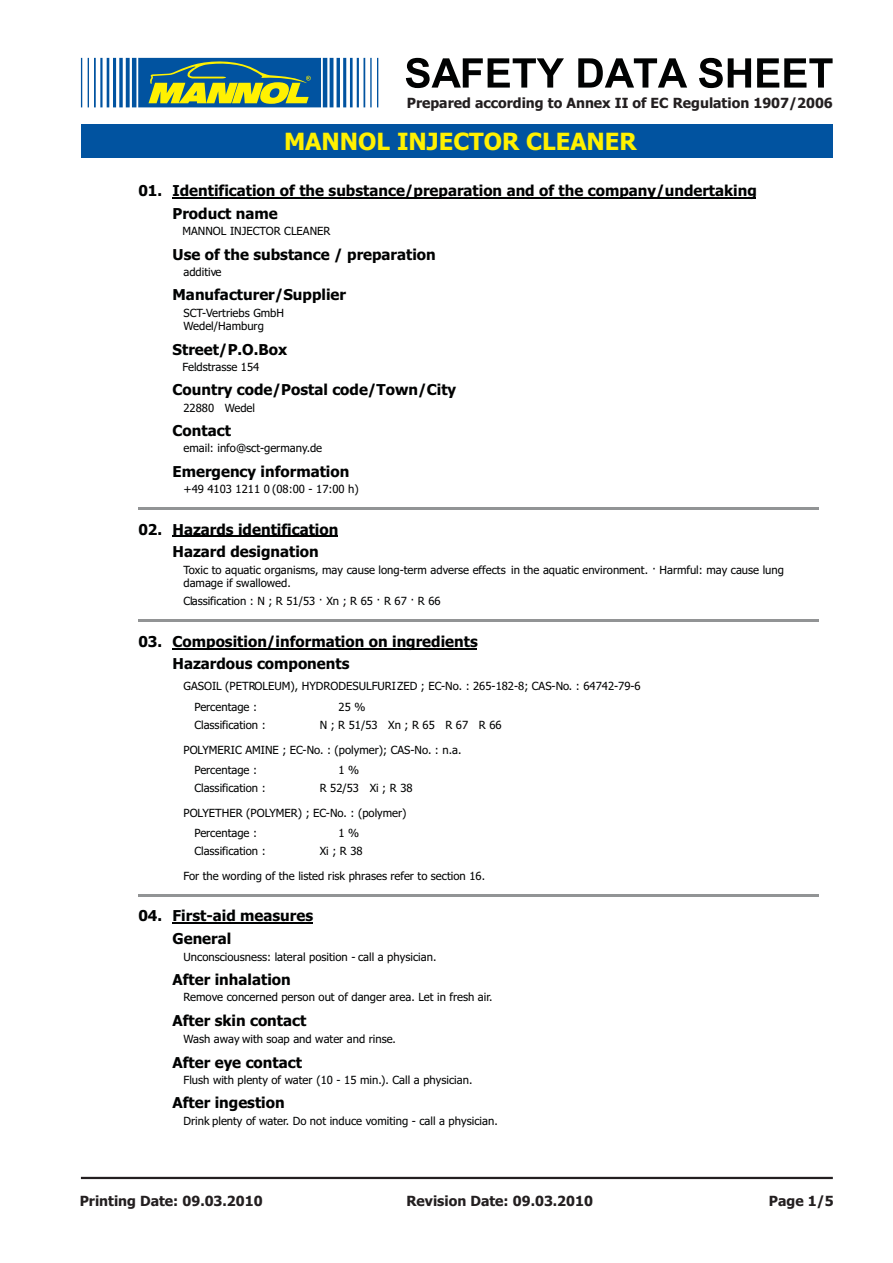
<style>
.page{position:relative;width:893px;height:1263px;background:#fff}
.page>*{position:absolute;margin:0;border:0;box-sizing:border-box;transform-origin:0 0}
.t1{font:700 23.7px "Tahoma";color:#fff101}
.t2{font:700 15px/22.6px "Tahoma";color:#010202}
.t3{font:700 13.95px "Tahoma";color:#231f20}
.t4{font:11.25px/13.6px "Tahoma";color:#010202}
</style>
<div class="page">
<hr style="left:172px;top:197px;width:584px;height:2px;background:#010202">
<hr style="left:138px;top:507px;width:680px;height:3px;background:#929495">
<hr style="left:172px;top:536px;width:166px;height:1px;background:#010202">
<hr style="left:138px;top:620px;width:680px;height:2px;background:#929495">
<hr style="left:172px;top:648px;width:305px;height:1px;background:#010202">
<hr style="left:138px;top:894px;width:680px;height:3px;background:#929495">
<hr style="left:172px;top:923px;width:141px;height:1px;background:#010202">
<svg style="left:406px;top:58px;width:426px;height:30px"></svg>
<svg style="left:81px;top:58px;width:297px;height:49px"></svg>
<div style="left:81px;top:124px;width:751px;height:34px;background:#0153a0"></div>
<hr style="left:81px;top:1177px;width:751px;height:2px;background:#231f20">
<p class="t3" style="left:407px;top:97px;width:427px">Prepared according to Annex II of EC Regulation 1907/2006</p>
<h1 class="t1" style="left:284px;top:132px;width:354px">MANNOL INJECTOR CLEANER</h1>
<h2 class="t2" style="left:172px;top:181px;width:586px;text-indent:-34px">01. Identification of the substance/preparation and of the company/undertaking<br>Product name</h2>
<p class="t4" style="left:182px;top:225px;width:149px">MANNOL INJECTOR CLEANER</p>
<h2 class="t2" style="left:172px;top:244px;width:265px">Use of the substance / preparation</h2>
<p class="t4" style="left:183px;top:266px;width:39px">additive</p>
<h2 class="t2" style="left:172px;top:285px;width:175px">Manufacturer/Supplier</h2>
<p class="t4" style="left:183px;top:307px;width:102px">SCT-Vertriebs GmbH<br>Wedel/Hamburg</p>
<h2 class="t2" style="left:172px;top:339px;width:116px">Street/P.O.Box</h2>
<p class="t4" style="left:182px;top:361px;width:78px">Feldstrasse 154</p>
<h2 class="t2" style="left:172px;top:380px;width:285px">Country code/Postal code/Town/City</h2>
<p class="t4" style="left:183px;top:402px;width:73px">22880 Wedel</p>
<h2 class="t2" style="left:172px;top:420px;width:60px">Contact</h2>
<p class="t4" style="left:183px;top:442px;width:140px">email: info@sct-germany.de</p>
<h2 class="t2" style="left:172px;top:461px;width:178px">Emergency information</h2>
<p class="t4" style="left:183px;top:483px;width:177px">+49 4103 1211 0 (08:00 - 17:00 h)</p>
<h2 class="t2" style="left:172px;top:519px;width:167px;text-indent:-34px">02. Hazards identification<br>Hazard designation</h2>
<p class="t4" style="left:183px;top:564px;width:602px">Toxic to aquatic organisms, may cause long-term adverse effects in the aquatic environment. · Harmful: may cause lung damage if swallowed.</p>
<p class="t4" style="left:183px;top:595px;width:259px">Classification : N ; R 51/53 · Xn ; R 65 · R 67 · R 66</p>
<h2 class="t2" style="left:172px;top:631px;width:307px;text-indent:-34px">03. Composition/information on ingredients<br>Hazardous components</h2>
<p class="t4" style="left:194px;top:677px;width:448px;line-height:20.4px;text-indent:-11px">GASOIL (PETROLEUM), HYDRODESULFURIZED ; EC-No. : 265-182-8; CAS-No. : 64742-79-6<br>Percentage :</p>
<p class="t4" style="left:338px;top:701px;width:28px">25 %</p>
<p class="t4" style="left:194px;top:719px;width:73px">Classification :</p>
<p class="t4" style="left:320px;top:719px;width:183px">N ; R 51/53 Xn ; R 65 R 67 R 66</p>
<p class="t4" style="left:194px;top:740px;width:268px;line-height:20.2px;text-indent:-11px">POLYMERIC AMINE ; EC-No. : (polymer); CAS-No. : n.a.<br>Percentage :</p>
<p class="t4" style="left:338px;top:764px;width:22px">1 %</p>
<p class="t4" style="left:194px;top:782px;width:73px">Classification :</p>
<p class="t4" style="left:320px;top:782px;width:94px">R 52/53 Xi ; R 38</p>
<p class="t4" style="left:194px;top:803px;width:214px;line-height:20.4px;text-indent:-11px">POLYETHER (POLYMER) ; EC-No. : (polymer)<br>Percentage :</p>
<p class="t4" style="left:338px;top:827px;width:22px">1 %</p>
<p class="t4" style="left:194px;top:845px;width:73px">Classification :</p>
<p class="t4" style="left:320px;top:845px;width:44px">Xi ; R 38</p>
<p class="t4" style="left:183px;top:870px;width:303px">For the wording of the listed risk phrases refer to section 16.</p>
<h2 class="t2" style="left:172px;top:906px;width:142px;text-indent:-34px">04. First-aid measures<br>General</h2>
<p class="t4" style="left:183px;top:951px;width:254px">Unconsciousness: lateral position - call a physician.</p>
<h2 class="t2" style="left:172px;top:969px;width:120px">After inhalation</h2>
<p class="t4" style="left:183px;top:991px;width:310px">Remove concerned person out of danger area. Let in fresh air.</p>
<h2 class="t2" style="left:172px;top:1010px;width:135px">After skin contact</h2>
<p class="t4" style="left:183px;top:1033px;width:214px">Wash away with soap and water and rinse.</p>
<h2 class="t2" style="left:172px;top:1052px;width:131px">After eye contact</h2>
<p class="t4" style="left:183px;top:1074px;width:290px">Flush with plenty of water (10 - 15 min.). Call a physician.</p>
<h2 class="t2" style="left:172px;top:1093px;width:114px">After ingestion</h2>
<p class="t4" style="left:183px;top:1115px;width:316px">Drink plenty of water. Do not induce vomiting - call a physician.</p>
<p class="t3" style="left:80px;top:1195px;width:184px">Printing Date: 09.03.2010</p>
<p class="t3" style="left:406px;top:1195px;width:188px">Revision Date: 09.03.2010</p>
<p class="t3" style="left:769px;top:1195px;width:66px">Page 1/5</p>
</div>
